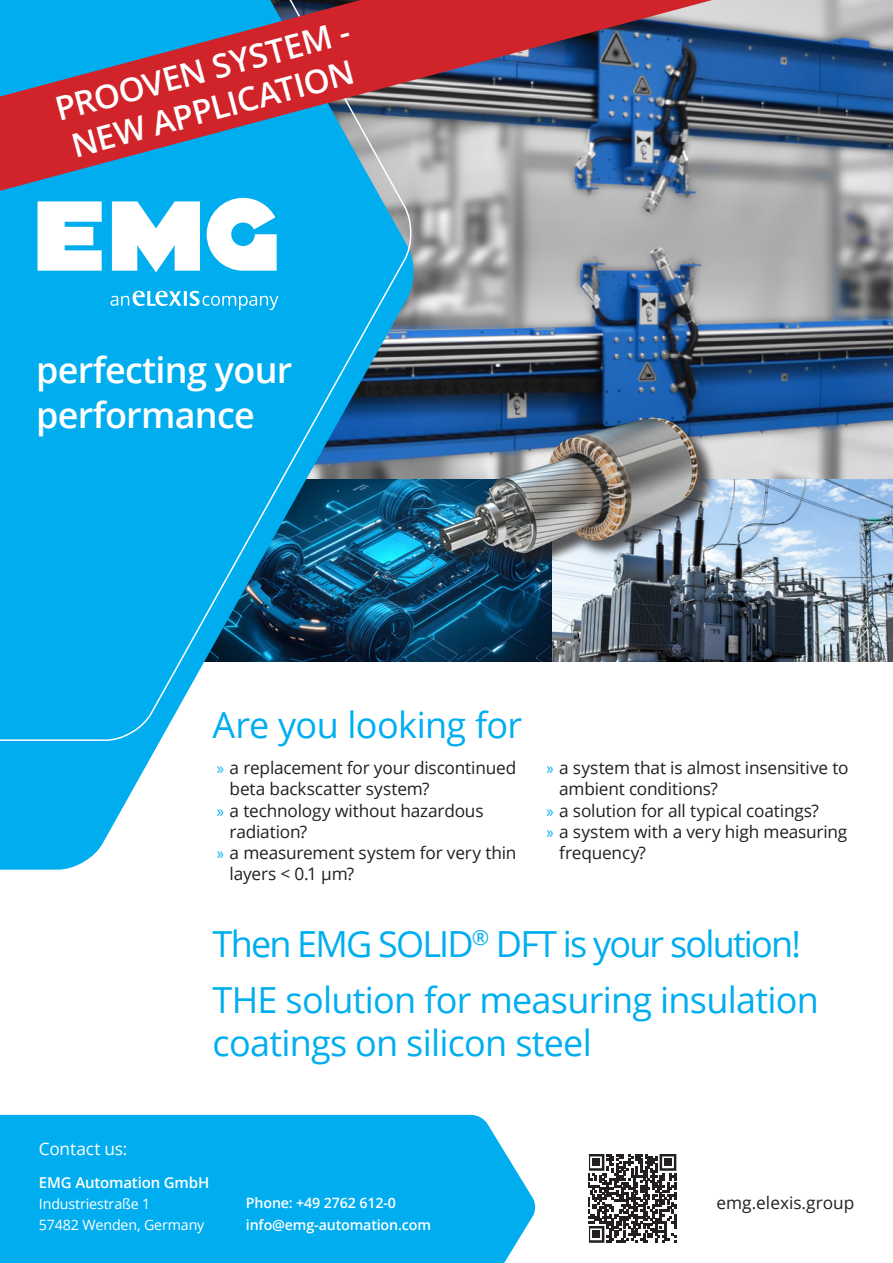
<style>
.page{position:relative;width:893px;height:1263px;background:#fff}
.page>*{position:absolute;margin:0;border:0;box-sizing:border-box;transform-origin:0 0}
.Ad_Title_White{font:36px/43.2px "Open Sans";letter-spacing:-.02em;color:#00aeef}
.Ad_Title_White-2{font:36px "Open Sans";letter-spacing:-.05em;color:#00aeef}
.Ad_Title_White-3{font:600 36px/45px "Open Sans";letter-spacing:-.02em;color:#fff}
.H3_Color{font:36px "Open Sans";letter-spacing:-.02em;color:#00aeef}
.H3_Kicker{font:600 33px/39.6px "Open Sans";color:#fff}
.t1{font:17.25px/21.3px "Open Sans";letter-spacing:-.01em;color:#231f20}
.H3_Color-2{font:17.25px "Open Sans";letter-spacing:-.01em;color:#fff}
.BodyText_Regular{font:600 15px "Open Sans";letter-spacing:-.01em;color:#fff}
.BodyText_Regular-2{font:600 14.25px/21.3px "Open Sans";letter-spacing:-.01em;color:#fff}
.BodyText_Regular-3{font:14.25px "Open Sans";letter-spacing:-.01em;color:#fff}
.s1{font-family:"Myriad Pro";color:#00aeef}
</style>
<div class="page">
<svg style="left:589px;top:1154px;width:87px;height:89px"></svg>
<div style="left:592px;top:1159px;width:8px;height:7px;background:#231f20"></div>
<div style="left:664px;top:1159px;width:8px;height:7px;background:#231f20"></div>
<div style="left:592px;top:1231px;width:8px;height:7px;background:#231f20"></div>
<div style="left:0;top:1115px;width:536px;height:148px;background:#00aeef"></div>
<img style="left:415px;top:0;width:478px;height:479px">
<img style="left:415px;top:479px;width:478px;height:182px">
<svg style="left:0;top:742px;width:160px;height:128px;fill:#00aeef"></svg>
<svg style="left:0;top:191px;width:415px;height:551px;background:#1ea3d8"></svg>
<div style="left:443px;top:420px;width:273px;height:150px;background:#231f20;opacity:.75"></div>
<img style="left:427px;top:396px;width:281px;height:187px">
<svg style="left:0;top:0;width:712px;height:191px;background:#766783"></svg>
<svg style="left:38px;top:201px;width:64px;height:70px"></svg>
<svg style="left:112px;top:201px;width:88px;height:71px"></svg>
<svg style="left:207px;top:198px;width:70px;height:73px"></svg>
<hr style="left:184px;top:291px;width:3px;height:15px;background:#fff">
<svg style="left:190px;top:291px;width:88px;height:19px;background:#34bef2"></svg>
<svg style="left:110px;top:291px;width:71px;height:15px"></svg>
<p class="H3_Kicker" style="left:51px;top:90px;width:305px;rotate:-15deg">PROOVEN SYSTEM -<br>NEW APPLICATION</p>
<p class="Ad_Title_White-3" style="left:36px;top:346px;width:258px">perfecting your performance</p>
<p class="H3_Color" style="left:213px;top:700px;width:311px">Are you looking for</p>
<p class="t1" style="left:230px;top:757px;width:288px;text-indent:-13px"><span class="s1">»</span> a replacement for your discontinued beta backscatter system?</p>
<p class="t1" style="left:230px;top:799px;width:255px;text-indent:-13px"><span class="s1">»</span> a technology without hazardous radiation?</p>
<p class="t1" style="left:230px;top:842px;width:288px;text-indent:-13px"><span class="s1">»</span> a measurement system for very thin layers &lt; 0.1 µm?</p>
<p class="t1" style="left:559px;top:757px;width:291px;text-indent:-13px"><span class="s1">»</span> a system that is almost insensitive to ambient conditions?</p>
<p class="t1" style="left:546px;top:799px;width:274px"><span class="s1">»</span> a solution for all typical coatings?</p>
<p class="t1" style="left:559px;top:821px;width:290px;text-indent:-13px"><span class="s1">»</span> a system with a very high measuring frequency?</p>
<p class="H3_Color-2" style="left:39px;top:1137px;width:90px">Contact us:</p>
<p class="Ad_Title_White-2" style="left:213px;top:919px;width:590px">Then EMG SOLID<sup>®</sup> DFT is your solution!</p>
<p class="Ad_Title_White" style="left:213px;top:977px;width:608px">THE solution for measuring insulation coatings on silicon steel</p>
<p class="BodyText_Regular" style="left:39px;top:1172px;width:172px">EMG Automation GmbH</p>
<p class="BodyText_Regular-3" style="left:39px;top:1194px;width:113px">Industriestraße 1</p>
<p class="BodyText_Regular-3" style="left:39px;top:1215px;width:167px">57482 Wenden, Germany</p>
<p class="BodyText_Regular-2" style="left:246px;top:1192px;width:187px">Phone: +49 2762 612-0 info@emg-automation.com</p>
<p class="t1" style="left:716px;top:1191px;width:139px">emg.elexis.group</p>
</div>
